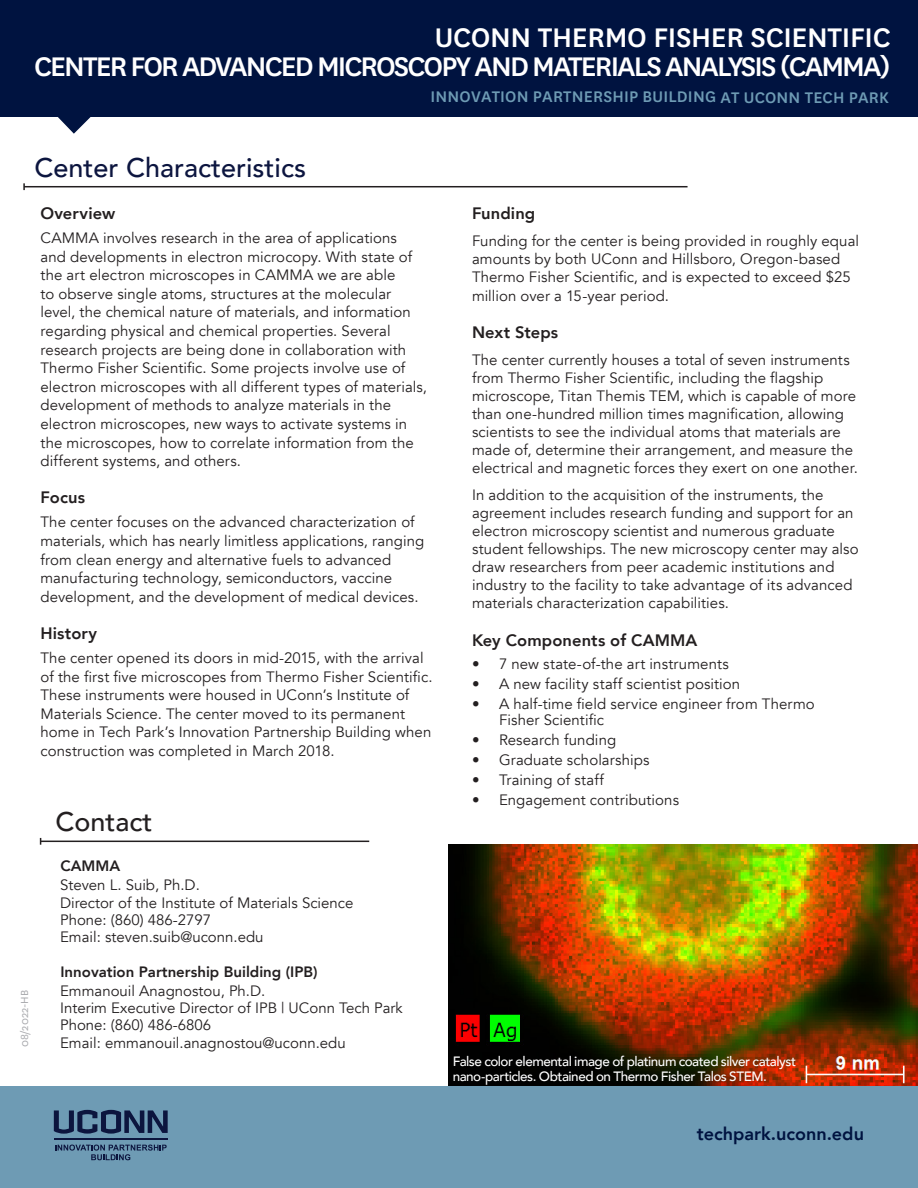
<style>
.page{position:relative;width:918px;height:1188px;background:#fff}
.page>*{position:absolute;margin:0;border:0;box-sizing:border-box;transform-origin:0 0}
.t1{font:500 31.5px/28.5px "National";letter-spacing:-.06em;color:#fff;text-align:right}
.t2{font:500 27px "Avenir";color:#0c153f}
.t3{font:500 27px "Avenir";color:#231f20}
.t4{font:500 18px "National";letter-spacing:.01em;color:#6e9bb4}
.t5{font:800 18px "Avenir";color:#001340}
.t6{font:800 16.5px "Avenir";letter-spacing:.005em;color:#231f20}
.t7{font:15px/18.6px "Avenir";letter-spacing:.005em;color:#231f20}
.t8{font:800 15px "Avenir";color:#231f20}
.t9{font:500 13.5px/14.2px "Avenir";letter-spacing:-.035em;color:#fff}
.t10{font:12px "National";color:#a8a9ad}
</style>
<div class="page">
<img style="left:448px;top:845px;width:470px;height:242px">
<div style="left:0;top:1087px;width:918px;height:101px;background:#6e9bb4"></div>
<svg style="left:58px;top:117px;width:33px;height:17px"></svg>
<svg style="left:55px;top:1145px;width:112px;height:15px"></svg>
<svg style="left:54px;top:1110px;width:114px;height:24px"></svg>
<hr style="left:54px;top:1139px;width:114px;height:1px;background:#0c153e">
<div style="left:0;top:0;width:918px;height:117px;background:#001340"></div>
<hr style="left:24px;top:186px;width:664px;height:1px;background:#231f20">
<svg style="left:23px;top:183px;width:2px;height:7px"></svg>
<hr style="left:41px;top:841px;width:328px;height:1px;background:#231f20">
<p class="t1" style="left:34px;top:21px;width:858px">UCONN THERMO FISHER SCIENTIFIC<br>CENTER FOR ADVANCED MICROSCOPY AND MATERIALS ANALYSIS (CAMMA)</p>
<p class="t4" style="left:431px;top:85px;width:460px">INNOVATION PARTNERSHIP BUILDING AT UCONN TECH PARK</p>
<p class="t2" style="left:35px;top:144px;width:273px">Center Characteristics</p>
<p class="t6" style="left:40px;top:200px;width:76px">Overview</p>
<p class="t7" style="left:40px;top:229px;width:388px">CAMMA involves research in the area of applications<br>and developments in electron microcopy. With state of the art electron microscopes in CAMMA we are able<br>to observe single atoms, structures at the molecular level, the chemical nature of materials, and information regarding physical and chemical properties. Several research projects are being done in collaboration with Thermo Fisher Scientific. Some projects involve use of electron microscopes with all different types of materials, development of methods to analyze materials in the electron microscopes, new ways to activate systems in the microscopes, how to correlate information from the different systems, and others.</p>
<p class="t6" style="left:40px;top:485px;width:46px">Focus</p>
<p class="t7" style="left:40px;top:513px;width:385px">The center focuses on the advanced characterization of materials, which has nearly limitless applications, ranging from clean energy and alternative fuels to advanced manufacturing technology, semiconductors, vaccine development, and the development of medical devices.</p>
<p class="t6" style="left:40px;top:620px;width:58px">History</p>
<p class="t7" style="left:40px;top:649px;width:394px">The center opened its doors in mid-2015, with the arrival of the first five microscopes from Thermo Fisher Scientific.<br>These instruments were housed in UConn’s Institute of Materials Science. The center moved to its permanent home in Tech Park’s Innovation Partnership Building when construction was completed in March 2018.</p>
<p class="t3" style="left:56px;top:798px;width:99px">Contact</p>
<p class="t8" style="left:60px;top:854px;width:61px">CAMMA</p>
<p class="t7" style="left:60px;top:876px;width:141px">Steven L. Suib, Ph.D.</p>
<p class="t7" style="left:60px;top:893px;width:295px">Director of the Institute of Materials Science</p>
<p class="t7" style="left:60px;top:911px;width:153px">Phone: (860) 486-2797</p>
<p class="t7" style="left:60px;top:928px;width:205px">Email: steven.suib@uconn.edu</p>
<p class="t10" style="left:17px;top:1047px;width:59px;rotate:-90deg">08/2022-HB</p>
<p class="t8" style="left:60px;top:960px;width:259px">Innovation Partnership Building (IPB)</p>
<p class="t7" style="left:60px;top:982px;width:207px">Emmanouil Anagnostou, Ph.D.</p>
<p class="t7" style="left:60px;top:999px;width:344px">Interim Executive Director of IPB | UConn Tech Park</p>
<p class="t7" style="left:60px;top:1016px;width:153px">Phone: (860) 486-6806</p>
<p class="t7" style="left:60px;top:1033px;width:287px">Email: emmanouil.anagnostou@uconn.edu</p>
<p class="t6" style="left:472px;top:200px;width:65px">Funding</p>
<p class="t7" style="left:472px;top:232px;width:389px;line-height:18.1px">Funding for the center is being provided in roughly equal amounts by both UConn and Hillsboro, Oregon-based Thermo Fisher Scientific, and is expected to exceed $25 million over a 15-year period.</p>
<p class="t6" style="left:472px;top:319px;width:88px">Next Steps</p>
<p class="t7" style="left:472px;top:351px;width:388px;line-height:18px">The center currently houses a total of seven instruments from Thermo Fisher Scientific, including the flagship microscope, Titan Themis TEM, which is capable of more than one-hundred million times magnification, allowing scientists to see the individual atoms that materials are made of, determine their arrangement, and measure the electrical and magnetic forces they exert on one another.</p>
<p class="t7" style="left:472px;top:486px;width:388px;line-height:18.1px">In addition to the acquisition of the instruments, the agreement includes research funding and support for an electron microscopy scientist and numerous graduate student fellowships. The new microscopy center may also draw researchers from peer academic institutions and industry to the facility to take advantage of its advanced materials characterization capabilities.</p>
<p class="t6" style="left:472px;top:627px;width:227px">Key Components of CAMMA</p>
<p class="t7" style="left:472px;top:655px;width:258px">• 7 new state-of-the art instruments</p>
<p class="t7" style="left:472px;top:675px;width:270px">• A new facility staff scientist position</p>
<p class="t7" style="left:499px;top:696px;width:317px;line-height:16.5px;text-indent:-27px">• A half-time field service engineer from Thermo<br>Fisher Scientific</p>
<p class="t7" style="left:472px;top:731px;width:146px">• Research funding</p>
<p class="t7" style="left:472px;top:751px;width:179px">• Graduate scholarships</p>
<p class="t7" style="left:472px;top:771px;width:133px">• Training of staff</p>
<p class="t7" style="left:472px;top:791px;width:209px">• Engagement contributions</p>
<p class="t9" style="left:453px;top:1054px;width:345px">False color elemental image of platinum coated silver catalyst nano-particles. Obtained on Thermo Fisher Talos STEM.</p>
<p class="t5" style="left:697px;top:1120px;width:169px">techpark.uconn.edu</p>
</div>
